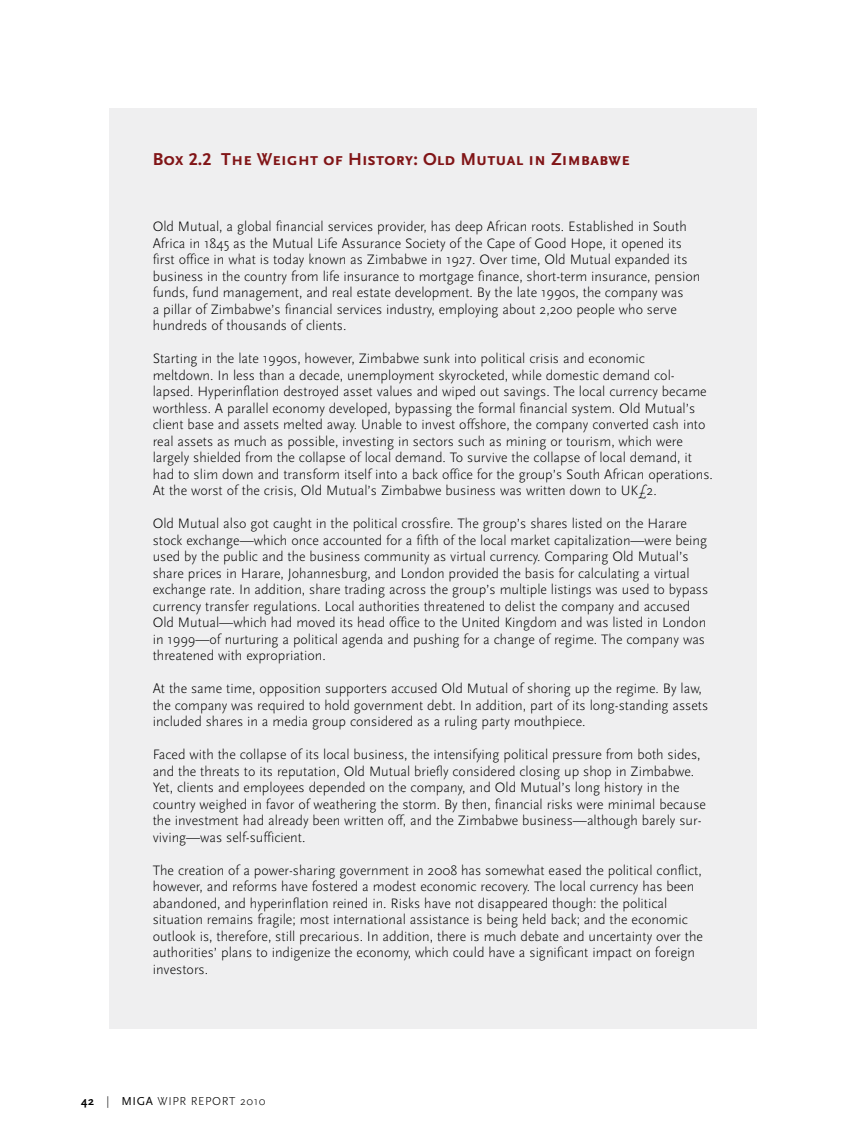
<style>
.page{position:relative;width:864px;height:1134px;background:#fff}
.page>*{position:absolute;margin:0;border:0;box-sizing:border-box;transform-origin:0 0}
.t1{font:700 18px "Scala Sans Caps";color:#811517}
.t2{font:300 14.25px/16.5px "Scala Sans";color:#000}
.t3{font:300 12px "Scala Sans";letter-spacing:.05em;color:#000}
.s1{font-weight:700}
.s2{font-weight:400}
</style>
<div class="page">
<div style="left:110px;top:108px;width:648px;height:921px;background:#efeff0"></div>
<p class="t1" style="left:153px;top:149px;width:479px">Box 2.2 The Weight of History: Old Mutual in Zimbabwe</p>
<p class="t2" style="left:153px;top:218px;width:549px">Old Mutual, a global financial services provider, has deep African roots. Established in South Africa in 1845 as the Mutual Life Assurance Society of the Cape of Good Hope, it opened its first office in what is today known as Zimbabwe in 1927. Over time, Old Mutual expanded its business in the country from life insurance to mortgage finance, short-term insurance, pension funds, fund management, and real estate development. By the late 1990s, the company was<br>a pillar of Zimbabwe’s financial services industry, employing about 2,200 people who serve hundreds of thousands of clients.</p>
<p class="t2" style="left:153px;top:350px;width:562px">Starting in the late 1990s, however, Zimbabwe sunk into political crisis and economic<br>meltdown. In less than a decade, unemployment skyrocketed, while domestic demand col&shy;lapsed. Hyperinflation destroyed asset values and wiped out savings. The local currency became worthless. A parallel economy developed, bypassing the formal financial system. Old Mutual’s client base and assets melted away. Unable to invest offshore, the company converted cash into real assets as much as possible, investing in sectors such as mining or tourism, which were largely shielded from the collapse of local demand. To survive the collapse of local demand, it had to slim down and transform itself into a back office for the group’s South African operations.<br>At the worst of the crisis, Old Mutual’s Zimbabwe business was written down to UK£2.</p>
<p class="t2" style="left:153px;top:515px;width:557px">Old Mutual also got caught in the political crossfire. The group’s shares listed on the Harare stock exchange—which once accounted for a fifth of the local market capitalization—were being used by the public and the business community as virtual currency. Comparing Old Mutual’s share prices in Harare, Johannesburg, and London provided the basis for calculating a virtual exchange rate. In addition, share trading across the group’s multiple listings was used to bypass currency transfer regulations. Local authorities threatened to delist the company and accused Old Mutual—which had moved its head office to the United Kingdom and was listed in London in 1999—of nurturing a political agenda and pushing for a change of regime. The company was threatened with expropriation.</p>
<p class="t2" style="left:153px;top:680px;width:557px">At the same time, opposition supporters accused Old Mutual of shoring up the regime. By law, the company was required to hold government debt. In addition, part of its long-standing assets included shares in a media group considered as a ruling party mouthpiece.</p>
<p class="t2" style="left:153px;top:746px;width:555px">Faced with the collapse of its local business, the intensifying political pressure from both sides, and the threats to its reputation, Old Mutual briefly considered closing up shop in Zimbabwe.<br>Yet, clients and employees depended on the company, and Old Mutual’s long history in the country weighed in favor of weathering the storm. By then, financial risks were minimal because the investment had already been written off, and the Zimbabwe business—although barely sur&shy;viving—was self-sufficient.</p>
<p class="t2" style="left:153px;top:862px;width:552px">The creation of a power-sharing government in 2008 has somewhat eased the political conflict, however, and reforms have fostered a modest economic recovery. The local currency has been abandoned, and hyperinflation reined in. Risks have not disappeared though: the political situation remains fragile; most international assistance is being held back; and the economic outlook is, therefore, still precarious. In addition, there is much debate and uncertainty over the authorities’ plans to indigenize the economy, which could have a significant impact on foreign investors.</p>
<p class="t3" style="left:81px;top:1095px;width:186px"><span class="s1">42</span> | <span class="s2">MIGA</span> WIPR REPORT 2010</p>
</div>
